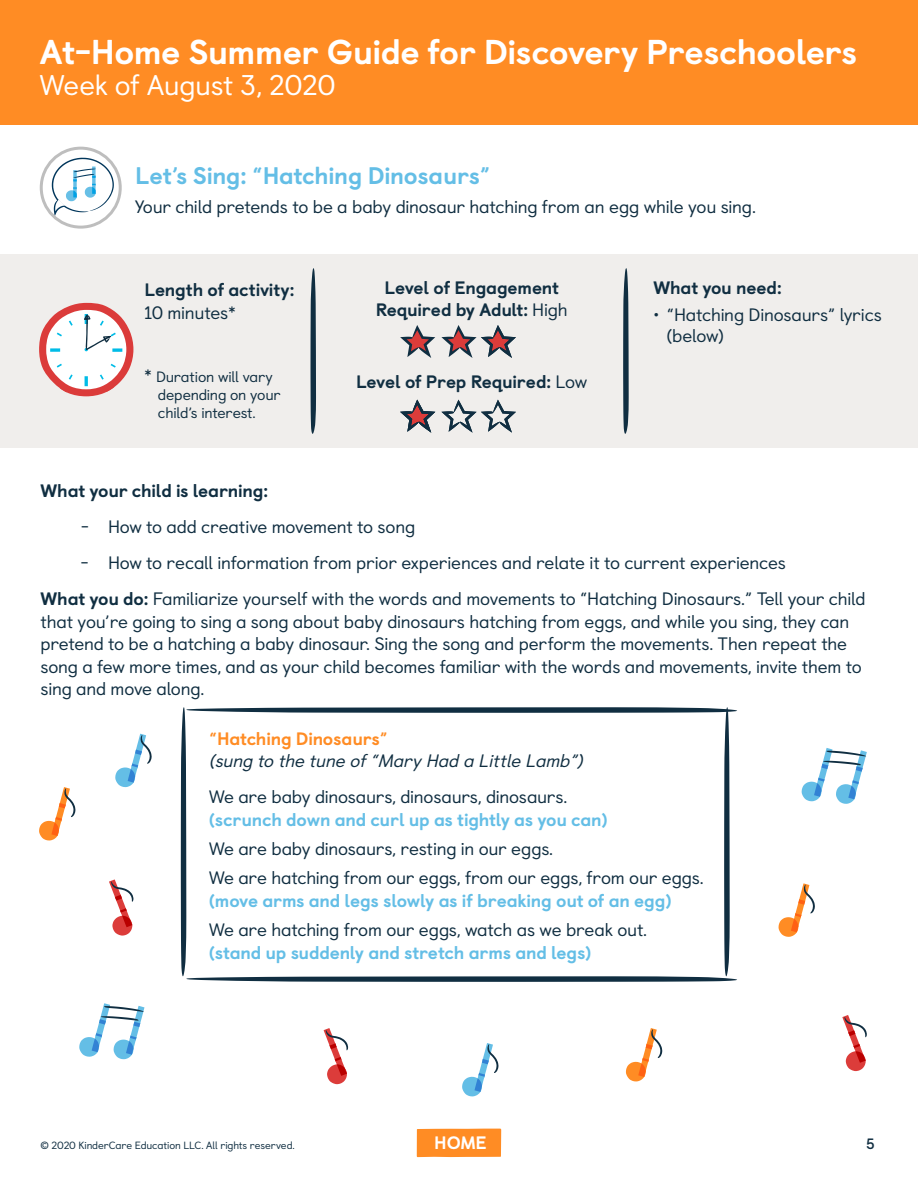
<style>
.page{position:relative;width:918px;height:1188px;background:#fff}
.page>*{position:absolute;margin:0;border:0;box-sizing:border-box;transform-origin:0 0}
.t1{font:800 34.5px "Castledown";letter-spacing:-.015em;color:#fff}
.t2{font:28.5px "Castledown";letter-spacing:-.015em;color:#fff}
.t3{font:800 24px "Castledown";letter-spacing:-.015em;color:#64bee6}
.t4{font:18px/22.5px "Castledown";letter-spacing:-.015em;color:#102e41}
.t5{font:800 18px "Castledown";letter-spacing:-.015em;color:#64bee6}
.t6{font:800 18px/22.5px "Castledown";letter-spacing:-.015em;color:#102e41;text-align:center}
.t7{font:italic 18px "Castledown";color:#102e41}
.t8{font:800 18px "Castledown";letter-spacing:-.015em;color:#ff8c24}
.t9{font:800 18px "Castledown";color:#fff}
.t10{font:15px/18px "Castledown";letter-spacing:-.015em;color:#102e41}
.t11{font:700 15px "Castledown";color:#102e41}
.t12{font:10.5px "Castledown";letter-spacing:-.01em;color:#102e41}
.s1{font-size:18px}
.s2{font-weight:400}
.s3{font-weight:800}
</style>
<div class="page">
<div style="left:417px;top:1129px;width:84px;height:28px;background:#ff8c24"></div>
<div style="left:0;top:0;width:918px;height:125px;background:#ff8c24"></div>
<svg style="left:41px;top:148px;width:79px;height:79px"></svg>
<svg style="left:52px;top:158px;width:62px;height:59px"></svg>
<div style="left:40px;top:147px;width:82px;height:82px;border:3px solid #bebebe;border-radius:50%"></div>
<div style="left:0;top:254px;width:918px;height:194px;background:#f0eeec"></div>
<svg style="left:310px;top:268px;width:6px;height:166px"></svg>
<svg style="left:623px;top:268px;width:6px;height:166px"></svg>
<svg style="left:400px;top:325px;width:35px;height:33px"></svg>
<svg style="left:400px;top:400px;width:35px;height:33px"></svg>
<svg style="left:441px;top:325px;width:75px;height:33px"></svg>
<svg style="left:441px;top:400px;width:75px;height:33px"></svg>
<svg style="left:39px;top:303px;width:94px;height:93px"></svg>
<svg style="left:79px;top:1003px;width:65px;height:56px"></svg>
<svg style="left:802px;top:748px;width:65px;height:56px"></svg>
<svg style="left:39px;top:787px;width:37px;height:54px"></svg>
<svg style="left:778px;top:883px;width:37px;height:54px"></svg>
<svg style="left:626px;top:1028px;width:36px;height:54px"></svg>
<svg style="left:109px;top:879px;width:25px;height:57px"></svg>
<svg style="left:842px;top:1015px;width:25px;height:56px"></svg>
<svg style="left:324px;top:1028px;width:24px;height:56px"></svg>
<svg style="left:115px;top:734px;width:37px;height:53px"></svg>
<svg style="left:462px;top:1043px;width:37px;height:54px"></svg>
<svg style="left:181px;top:707px;width:556px;height:275px"></svg>
<h1 class="t1" style="left:40px;top:24px;width:819px">At-Home Summer Guide for Discovery Preschoolers</h1>
<h2 class="t2" style="left:40px;top:63px;width:297px">Week of August 3, 2020</h2>
<h3 class="t3" style="left:135px;top:156px;width:357px">Let’s Sing: “Hatching Dinosaurs”</h3>
<p class="t4" style="left:135px;top:194px;width:622px">Your child pretends to be a baby dinosaur hatching from an egg while you sing.</p>
<p class="t6" style="left:144px;top:277px;width:152px">Length of activity:</p>
<p class="t4" style="left:144px;top:300px;width:93px">10 minutes*</p>
<p class="t10" style="left:158px;top:366px;width:124px;text-indent:-14px"><span class="s1">*</span> Duration will vary depending on your child’s interest.</p>
<p class="t6" style="left:376px;top:275px;width:194px">Level of Engagement<br>Required by Adult: <span class="s2">High</span></p>
<p class="t6" style="left:356px;top:369px;width:233px">Level of Prep Required: <span class="s2">Low</span></p>
<p class="t6" style="left:653px;top:275px;width:130px">What you need:</p>
<p class="t4" style="left:667px;top:303px;width:217px;line-height:21px;text-indent:-14px">• “Hatching Dinosaurs” lyrics (below)</p>
<p class="t6" style="left:40px;top:478px;width:229px">What your child is learning:</p>
<p class="t4" style="left:81px;top:514px;width:336px">- How to add creative movement to song</p>
<p class="t4" style="left:40px;top:543px;width:827px;line-height:36px;text-indent:40px">- How to recall information from prior experiences and relate it to current experiences<br><span class="s3">What you do:</span> Familiarize yourself with the words and movements to “Hatching Dinosaurs.” Tell your child</p>
<p class="t4" style="left:40px;top:609px;width:823px">that you’re going to sing a song about baby dinosaurs hatching from eggs, and while you sing, they can pretend to be a hatching a baby dinosaur. Sing the song and perform the movements. Then repeat the song a few more times, and as your child becomes familiar with the words and movements, invite them to sing and move along.</p>
<p class="t8" style="left:209px;top:724px;width:180px">“Hatching Dinosaurs”</p>
<p class="t7" style="left:209px;top:747px;width:380px">(sung to the tune of“MaryHad a Little Lamb”)</p>
<p class="t4" style="left:209px;top:784px;width:360px">We are baby dinosaurs, dinosaurs, dinosaurs.</p>
<p class="t5" style="left:209px;top:805px;width:400px">(scrunch down and curl up as tightly as you can)</p>
<p class="t4" style="left:209px;top:833px;width:496px;line-height:29.2px">We are baby dinosaurs, resting in our eggs.<br>We are hatching from our eggs, from our eggs, from our eggs.</p>
<p class="t5" style="left:209px;top:886px;width:464px">(move arms and legs slowly as if breaking out of an egg)</p>
<p class="t4" style="left:209px;top:917px;width:440px">We are hatching from our eggs, watch as we break out.</p>
<p class="t5" style="left:209px;top:937px;width:383px">(stand up suddenly and stretch arms and legs)</p>
<p class="t12" style="left:40px;top:1137px;width:256px">© 2020 KinderCare Education LLC. All rights reserved.</p>
<p class="t9" style="left:434px;top:1128px;width:54px">HOME</p>
<p class="t11" style="left:866px;top:1132px;width:10px">5</p>
</div>
